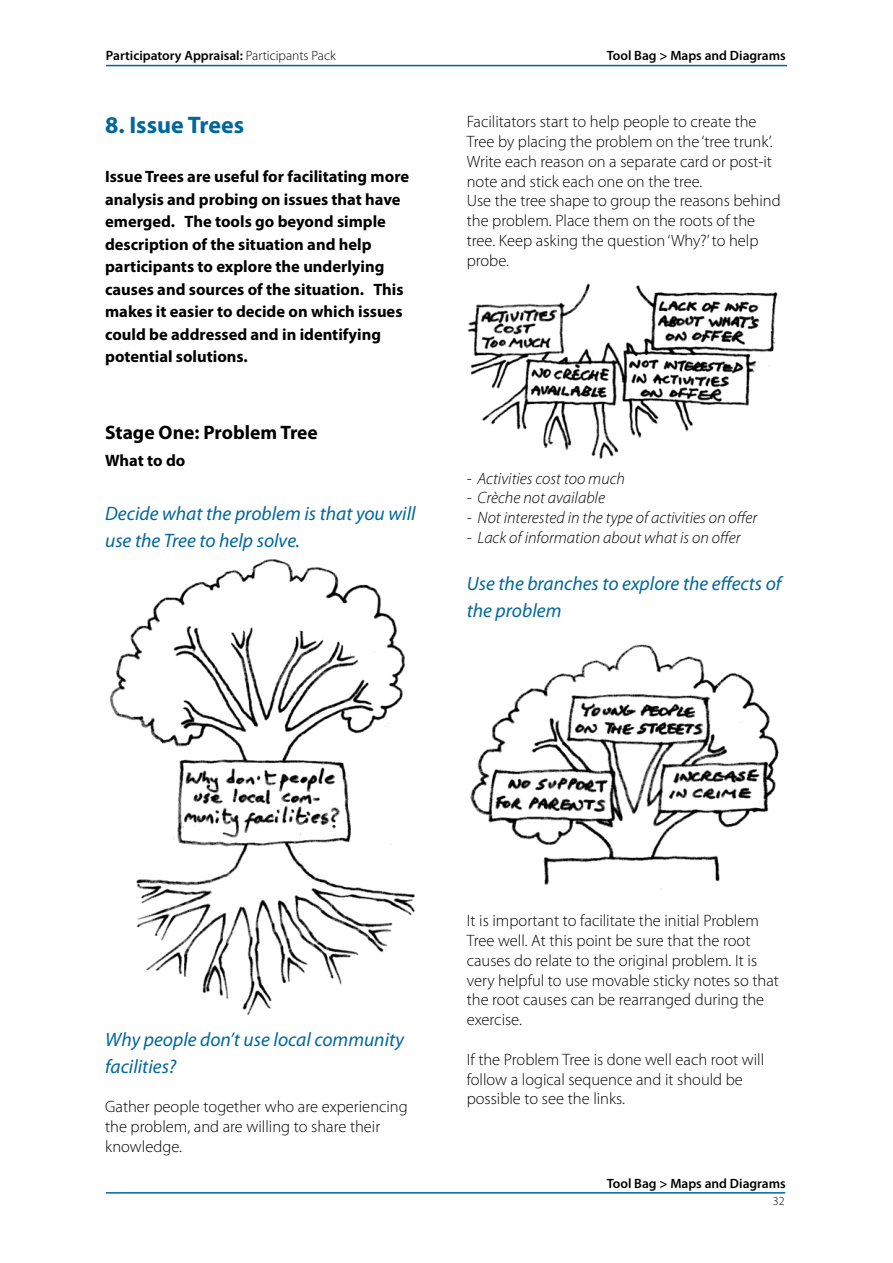
<style>
.page{position:relative;width:893px;height:1263px;background:#fff}
.page>*{position:absolute;margin:0;border:0;box-sizing:border-box;transform-origin:0 0}
.t1{font:700 24px "Myriad Pro";color:#00679c}
.t2{font:italic 19.5px/27px "Myriad Pro";color:#00679c}
.t3{font:700 19.5px "Myriad Pro";color:#000}
.t4{font:300 16.5px/19.8px "Myriad Pro";color:#000}
.t5{font:700 16.5px/22.5px "Myriad Pro";color:#000}
.t6{font:italic 300 16.5px "Myriad Pro";color:#000}
.t7{font:600 13.5px "Myriad Pro";color:#000}
.t8{font:300 12px "Myriad Pro";color:#000}
.s1{font-weight:300}
</style>
<div class="page">
<hr style="left:106px;top:65px;width:681px;height:1px;background:#00679c">
<hr style="left:106px;top:1192px;width:679px;height:1px;background:#00679c">
<img style="left:470px;top:644px;width:309px;height:246px">
<img style="left:110px;top:559px;width:305px;height:455px">
<img style="left:467px;top:283px;width:311px;height:176px">
<p class="t7" style="left:106px;top:47px;width:231px">Participatory Appraisal: <span class="s1">Participants Pack</span></p>
<h1 class="t1" style="left:105px;top:109px;width:141px">8. Issue Trees</h1>
<p class="t5" style="left:105px;top:165px;width:306px">Issue Trees are useful for facilitating more analysis and probing on issues that have emerged. The tools go beyond simple description of the situation and help participants to explore the underlying causes and sources of the situation. This makes it easier to decide on which issues could be addressed and in identifying potential solutions.</p>
<p class="t3" style="left:105px;top:420px;width:214px">Stage One: Problem Tree</p>
<p class="t5" style="left:105px;top:448px;width:82px">What to do</p>
<p class="t2" style="left:105px;top:499px;width:312px">Decide what the problem is that you will use the Tree to help solve.</p>
<p class="t7" style="left:607px;top:47px;width:181px">Tool Bag &gt; Maps and Diagrams</p>
<p class="t4" style="left:467px;top:112px;width:315px">Facilitators start to help people to create the Tree by placing the problem on the ‘tree trunk’.<br>Write each reason on a separate card or post-it note and stick each one on the tree.<br>Use the tree shape to group the reasons behind the problem. Place them on the roots of the tree. Keep asking the question ‘Why?’ to help probe.</p>
<p class="t6" style="left:467px;top:468px;width:160px">- Activities cost too much</p>
<p class="t6" style="left:467px;top:488px;width:140px">- Crèche not available</p>
<p class="t6" style="left:467px;top:508px;width:292px">- Not interested in the type of activities on offer</p>
<p class="t6" style="left:467px;top:528px;width:275px">- Lack of information about what is on offer</p>
<p class="t2" style="left:467px;top:569px;width:316px">Use the branches to explore the effects of the problem</p>
<p class="t2" style="left:105px;top:1025px;width:300px">Why people don’t use local community facilities?</p>
<p class="t4" style="left:105px;top:1096px;width:304px">Gather people together who are experiencing the problem, and are willing to share their knowledge.</p>
<p class="t4" style="left:467px;top:911px;width:314px">It is important to facilitate the initial Problem Tree well. At this point be sure that the root causes do relate to the original problem. It is very helpful to use movable sticky notes so that the root causes can be rearranged during the exercise.</p>
<p class="t4" style="left:467px;top:1049px;width:299px">If the Problem Tree is done well each root will follow a logical sequence and it should be possible to see the links.</p>
<p class="t7" style="left:607px;top:1175px;width:181px">Tool Bag &gt; Maps and Diagrams</p>
<p class="t8" style="left:773px;top:1194px;width:7px">32</p>
</div>
